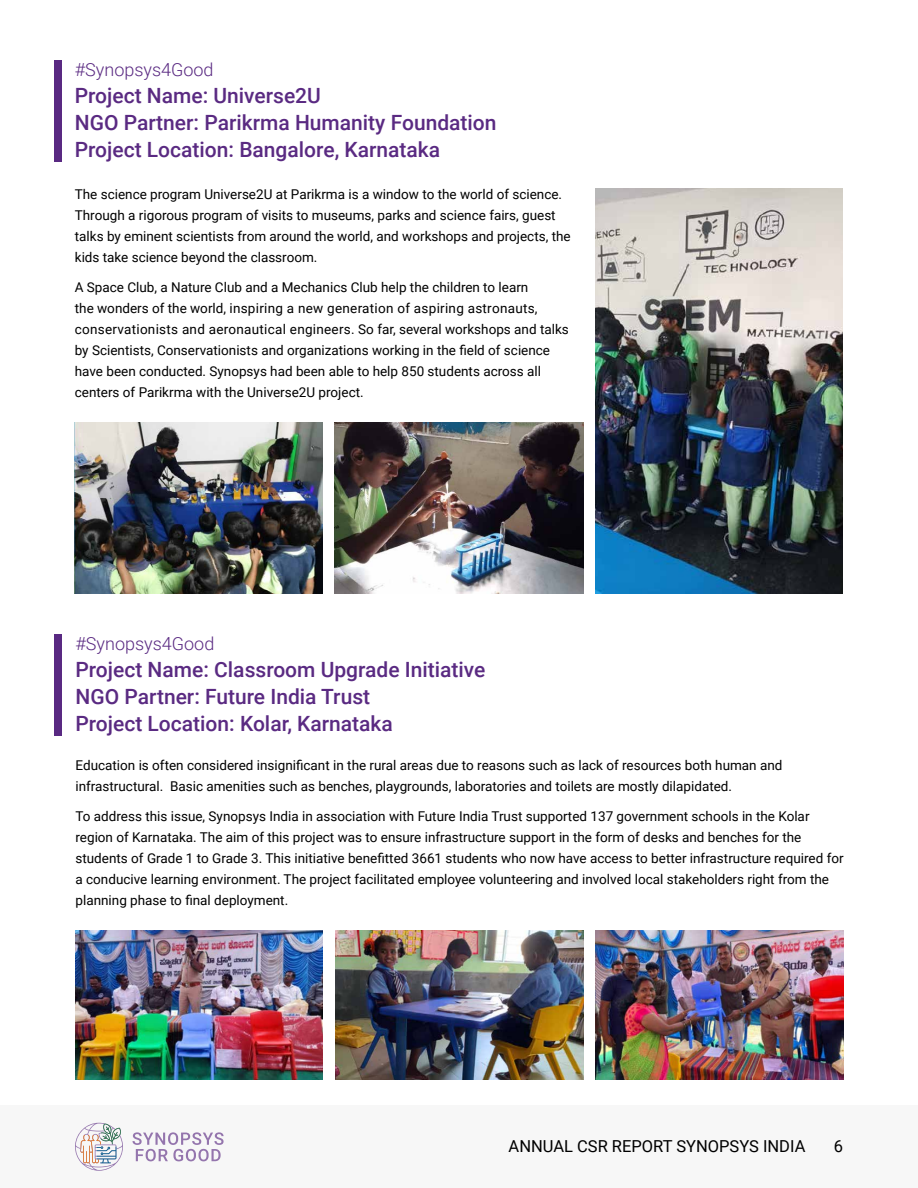
<style>
.page{position:relative;width:918px;height:1188px;background:#fff}
.page>*{position:absolute;margin:0;border:0;box-sizing:border-box;transform-origin:0 0}
.Project_Name{font:500 21px/27px "Roboto";color:#5a2a82}
.Project_Name-2{font:300 18px "Roboto";color:#5a2a82}
.t1{font:16.5px "Roboto";color:#000}
.t2{font:13.5px/21px "Roboto";color:#000}
</style>
<div class="page">
<div style="left:0;top:1106px;width:918px;height:82px;background:#f7f7f7"></div>
<svg style="left:133px;top:1132px;width:91px;height:29px"></svg>
<svg style="left:75px;top:1123px;width:48px;height:48px"></svg>
<img style="left:75px;top:422px;width:248px;height:172px">
<img style="left:76px;top:930px;width:247px;height:150px">
<img style="left:334px;top:422px;width:249px;height:172px">
<img style="left:596px;top:930px;width:248px;height:150px">
<img style="left:595px;top:189px;width:248px;height:405px">
<img style="left:336px;top:930px;width:248px;height:150px">
<div style="left:54px;top:634px;width:8px;height:102px;background:#592982"></div>
<div style="left:54px;top:60px;width:8px;height:102px;background:#592982"></div>
<p class="Project_Name-2" style="left:75px;top:57px;width:140px">#Synopsys4Good</p>
<p class="Project_Name" style="left:75px;top:81px;width:423px">Project Name: Universe2U<br>NGO Partner: Parikrma Humanity Foundation<br>Project Location: Bangalore, Karnataka</p>
<p class="t2" style="left:75px;top:183px;width:497px">The science program Universe2U at Parikrma is a window to the world of science.<br>Through a rigorous program of visits to museums, parks and science fairs, guest talks by eminent scientists from around the world, and workshops and projects, the kids take science beyond the classroom.</p>
<p class="t2" style="left:75px;top:276px;width:496px">A Space Club, a Nature Club and a Mechanics Club help the children to learn<br>the wonders of the world, inspiring a new generation of aspiring astronauts, conservationists and aeronautical engineers. So far, several workshops and talks by Scientists, Conservationists and organizations working in the field of science have been conducted. Synopsys had been able to help 850 students across all centers of Parikrma with the Universe2U project.</p>
<p class="Project_Name-2" style="left:76px;top:630px;width:140px">#Synopsys4Good</p>
<p class="Project_Name" style="left:76px;top:655px;width:412px">Project Name: Classroom Upgrade Initiative<br>NGO Partner: Future India Trust<br>Project Location: Kolar, Karnataka</p>
<p class="t2" style="left:76px;top:754px;width:708px">Education is often considered insignificant in the rural areas due to reasons such as lack of resources both human and infrastructural. Basic amenities such as benches, playgrounds, laboratories and toilets are mostly dilapidated.</p>
<p class="t2" style="left:76px;top:805px;width:770px">To address this issue, Synopsys India in association with Future India Trust supported 137 government schools in the Kolar region of Karnataka. The aim of this project was to ensure infrastructure support in the form of desks and benches for the students of Grade 1 to Grade 3. This initiative benefitted 3661 students who now have access to better infrastructure required for a conducive learning environment. The project facilitated employee volunteering and involved local stakeholders right from the planning phase to final deployment.</p>
<p class="t1" style="left:509px;top:1135px;width:298px">ANNUAL CSR REPORT SYNOPSYS INDIA</p>
<p class="t1" style="left:834px;top:1135px;width:11px">6</p>
</div>
